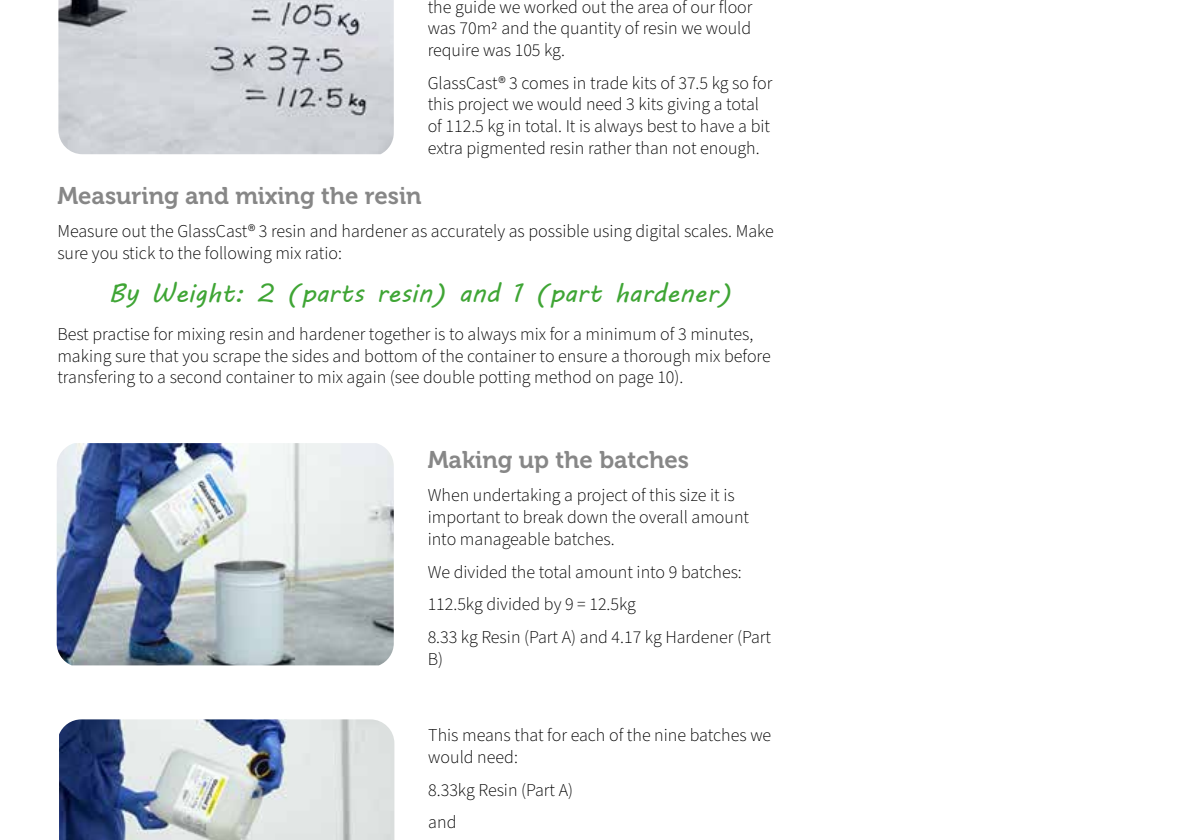
<style>
.page{position:relative;width:1191px;height:840px;background:#fff}
.page>*{position:absolute;margin:0;border:0;box-sizing:border-box;transform-origin:0 0}
.t1{font:26px "MV Boli";color:#3fa535}
.t2{font:24px "Museo 700";color:#878787}
.t3{font:300 18px/21.6px "Source Sans Pro";color:#000}
</style>
<div class="page">
<img style="left:58px;top:0;width:336px;height:154px">
<img style="left:57px;top:443px;width:337px;height:222px">
<img style="left:59px;top:719px;width:335px;height:120px">
<p class="t3" style="left:428px;top:-4px;width:326px;text-align:justify">the guide we worked out the area of our floor was 70m2 and the quantity of resin we would require was 105 kg.</p>
<p class="t3" style="left:428px;top:72px;width:346px">GlassCast® 3 comes in trade kits of 37.5 kg so for this project we would need 3 kits giving a total of 112.5 kg in total. It is always best to have a bit extra pigmented resin rather than not enough.</p>
<h2 class="t2" style="left:57px;top:183px;width:366px">Measuring and mixing the resin</h2>
<p class="t3" style="left:57px;top:221px;width:718px">Measure out the GlassCast® 3 resin and hardener as accurately as possible using digital scales. Make sure you stick to the following mix ratio:</p>
<h1 class="t1" style="left:109px;top:275px;width:624px">By Weight: 2 (parts resin) and 1 (part hardener)</h1>
<p class="t3" style="left:57px;top:324px;width:715px">Best practise for mixing resin and hardener together is to always mix for a minimum of 3 minutes, making sure that you scrape the sides and bottom of the container to ensure a thorough mix before transfering to a second container to mix again (see double potting method on page 10).</p>
<h2 class="t2" style="left:428px;top:446px;width:263px">Making up the batches</h2>
<p class="t3" style="left:428px;top:485px;width:323px">When undertaking a project of this size it is important to break down the overall amount into manageable batches.</p>
<p class="t3" style="left:428px;top:555px;width:345px;line-height:33px">We divided the total amount into 9 batches:<br>112.5kg divided by 9 = 12.5kg<br>8.33 kg Resin (Part A) and 4.17 kg Hardener (Part</p>
<p class="t3" style="left:428px;top:648px;width:17px">B)</p>
<p class="t3" style="left:428px;top:724px;width:344px">This means that for each of the nine batches we would need:</p>
<p class="t3" style="left:428px;top:773px;width:146px;line-height:33px">8.33kg Resin (Part A) and</p>
</div>
